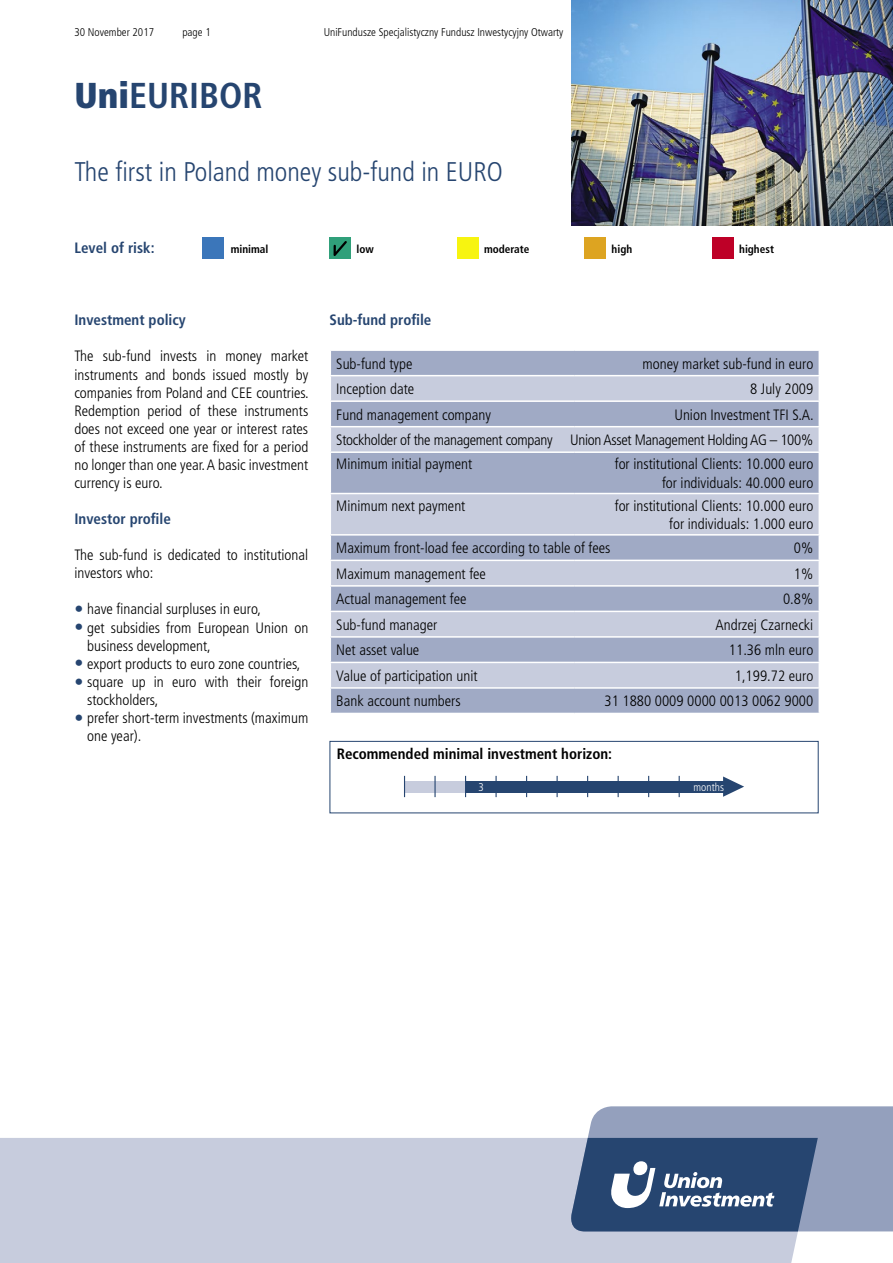
<style>
.page{position:relative;width:893px;height:1263px;background:#fff}
.page>*{position:absolute;margin:0;border:0;box-sizing:border-box;transform-origin:0 0}
.t1{font:700 condensed 36px "Frutiger LT Pro";color:#264570}
.t2{font:300 condensed 27px "Frutiger LT Pro";color:#264570}
.t3{font:300 condensed 15px/18px "Frutiger LT Pro";color:#000}
.t4{font:700 condensed 15px "Frutiger LT Pro";color:#264570}
.t5{font:700 condensed 15px "Frutiger LT Pro";color:#000}
.t6{font:300 condensed 11.25px "Frutiger LT Pro";color:#000}
.t7{font:700 condensed 11.25px "Frutiger LT Pro";color:#000}
.t8{font:300 condensed 11.25px "Frutiger LT Pro";color:#fff}
.s1{font-weight:900}
.s2{font-size:18px;color:#264570}
</style>
<div class="page">
<div style="left:202px;top:238px;width:21px;height:21px;background:#3b76ba"></div>
<div style="left:330px;top:238px;width:21px;height:21px;background:#30a07a"></div>
<svg style="left:334px;top:241px;width:13px;height:15px"></svg>
<div style="left:457px;top:238px;width:21px;height:21px;background:#f7f410"></div>
<div style="left:585px;top:238px;width:21px;height:21px;background:#dda421"></div>
<div style="left:712px;top:238px;width:21px;height:21px;background:#be0027"></div>
<div style="left:0;top:1138px;width:818px;height:125px;background:#c7ccdd"></div>
<svg style="left:568px;top:1106px;width:325px;height:125px;background:#6a7d9e"></svg>
<img style="left:571px;top:0;width:322px;height:226px">
<div style="left:331px;top:351px;width:488px;height:362px;background:#a0aac5"></div>
<svg style="left:331px;top:376px;width:488px;height:311px;background:#b5bdd2"></svg>
<hr style="left:330px;top:375px;width:245px;height:1px;background:#fff">
<hr style="left:575px;top:375px;width:245px;height:1px;background:#fff">
<hr style="left:330px;top:400px;width:245px;height:2px;background:#fff">
<hr style="left:575px;top:400px;width:245px;height:2px;background:#fff">
<hr style="left:330px;top:426px;width:245px;height:1px;background:#fff">
<hr style="left:575px;top:426px;width:245px;height:1px;background:#fff">
<hr style="left:330px;top:451px;width:245px;height:2px;background:#fff">
<hr style="left:575px;top:451px;width:245px;height:2px;background:#fff">
<hr style="left:330px;top:493px;width:245px;height:1px;background:#fff">
<hr style="left:575px;top:493px;width:245px;height:1px;background:#fff">
<hr style="left:330px;top:534px;width:245px;height:2px;background:#fff">
<hr style="left:575px;top:534px;width:245px;height:2px;background:#fff">
<hr style="left:330px;top:560px;width:245px;height:1px;background:#fff">
<hr style="left:575px;top:560px;width:245px;height:1px;background:#fff">
<hr style="left:330px;top:585px;width:245px;height:2px;background:#fff">
<hr style="left:575px;top:585px;width:245px;height:2px;background:#fff">
<hr style="left:330px;top:611px;width:245px;height:1px;background:#fff">
<hr style="left:575px;top:611px;width:245px;height:1px;background:#fff">
<hr style="left:330px;top:636px;width:245px;height:2px;background:#fff">
<hr style="left:575px;top:636px;width:245px;height:2px;background:#fff">
<hr style="left:330px;top:662px;width:245px;height:1px;background:#fff">
<hr style="left:575px;top:662px;width:245px;height:1px;background:#fff">
<hr style="left:330px;top:687px;width:245px;height:2px;background:#fff">
<hr style="left:575px;top:687px;width:245px;height:2px;background:#fff">
<div style="left:330px;top:741px;width:489px;height:72px;border:1px solid #264570"></div>
<div style="left:404px;top:781px;width:320px;height:11px;background:#264570"></div>
<div style="left:404px;top:781px;width:61px;height:11px;background:#c7ccdd"></div>
<svg style="left:723px;top:776px;width:21px;height:21px"></svg>
<svg style="left:404px;top:776px;width:1px;height:21px"></svg>
<hr style="left:434px;top:776px;width:2px;height:21px;background:#264570">
<hr style="left:495px;top:776px;width:2px;height:21px;background:#264570">
<p class="t6" style="left:74px;top:26px;width:81px">30 November 2017</p>
<p class="t6" style="left:182px;top:26px;width:30px">page 1</p>
<p class="t6" style="left:324px;top:26px;width:241px">UniFundusze Specjalistyczny Fundusz Inwestycyjny Otwarty</p>
<h1 class="t1" style="left:74px;top:75px;width:190px"><span class="s1">Uni</span>EURIBOR</h1>
<h2 class="t2" style="left:74px;top:156px;width:430px">The first in Poland money sub-fund in EURO</h2>
<p class="t4" style="left:74px;top:239px;width:82px">Level of risk:</p>
<p class="t7" style="left:231px;top:242px;width:39px">minimal</p>
<p class="t7" style="left:356px;top:242px;width:19px">low</p>
<p class="t7" style="left:484px;top:242px;width:47px">moderate</p>
<p class="t7" style="left:612px;top:242px;width:22px">high</p>
<p class="t7" style="left:739px;top:242px;width:36px">highest</p>
<p class="t4" style="left:74px;top:311px;width:113px">Investment policy</p>
<p class="t3" style="left:74px;top:347px;width:236px;text-align:justify">The sub-fund invests in money market instruments and bonds issued mostly by companies from Poland and CEE countries.<br>Redemption period of these instruments does not exceed one year or interest rates of these instruments are fixed for a period no longer than one year. A basic investment currency is euro.</p>
<p class="t4" style="left:74px;top:510px;width:98px">Investor profi le</p>
<p class="t3" style="left:74px;top:546px;width:235px">The sub-fund is dedicated to institutional investors who:</p>
<p class="t3" style="left:74px;top:600px;width:188px"><span class="s2">•</span> have financial surpluses in euro,</p>
<p class="t3" style="left:87px;top:618px;width:223px;text-indent:-13px"><span class="s2">•</span> get subsidies from European Union on business development,</p>
<p class="t3" style="left:74px;top:655px;width:228px"><span class="s2">•</span> export products to euro zone countries,</p>
<p class="t3" style="left:87px;top:673px;width:223px;text-indent:-13px"><span class="s2">•</span> square up in euro with their foreign stockholders,</p>
<p class="t3" style="left:87px;top:709px;width:223px;text-indent:-13px"><span class="s2">•</span> prefer short-term investments (maximum one year).</p>
<p class="t4" style="left:330px;top:311px;width:103px">Sub-fund profile</p>
<p class="t3" style="left:336px;top:354px;width:78px">Sub-fund type</p>
<p class="t3" style="left:642px;top:354px;width:172px">money market sub-fund in euro</p>
<p class="t3" style="left:336px;top:380px;width:80px">Inception date</p>
<p class="t3" style="left:750px;top:380px;width:65px">8 July 2009</p>
<p class="t3" style="left:336px;top:405px;width:156px">Fund management company</p>
<p class="t3" style="left:336px;top:402px;width:479px;line-height:24.9px;text-align:justify;text-indent:338px">Union Investment TFI S.A.<br>Stockholder of the management company Union Asset Management Holding AG – 100% Minimum initial payment</p>
<p class="t3" style="left:615px;top:455px;width:200px;text-align:right">for institutional Clients: 10.000 euro for individuals: 40.000 euro</p>
<p class="t3" style="left:336px;top:497px;width:131px">Minimum next payment</p>
<p class="t3" style="left:615px;top:497px;width:200px;text-align:right">for institutional Clients: 10.000 euro for individuals: 1.000 euro</p>
<p class="t3" style="left:336px;top:539px;width:276px">Maximum front-load fee according to table of fees</p>
<p class="t3" style="left:794px;top:539px;width:21px">0%</p>
<p class="t3" style="left:336px;top:565px;width:151px">Maximum management fee</p>
<p class="t3" style="left:794px;top:565px;width:21px">1%</p>
<p class="t3" style="left:336px;top:590px;width:132px">Actual management fee</p>
<p class="t3" style="left:783px;top:590px;width:32px">0.8%</p>
<p class="t3" style="left:336px;top:616px;width:103px">Sub-fund manager</p>
<p class="t3" style="left:715px;top:616px;width:99px">Andrzej Czarnecki</p>
<p class="t3" style="left:336px;top:641px;width:85px">Net asset value</p>
<p class="t3" style="left:729px;top:641px;width:86px">11.36 mln euro</p>
<p class="t3" style="left:336px;top:667px;width:143px">Value of participation unit</p>
<p class="t3" style="left:735px;top:667px;width:80px">1,199.72 euro</p>
<p class="t3" style="left:336px;top:692px;width:126px">Bank account numbers</p>
<p class="t3" style="left:604px;top:692px;width:210px">31 1880 0009 0000 0013 0062 9000</p>
<p class="t5" style="left:337px;top:745px;width:277px">Recommended minimal investment horizon:</p>
<p class="t8" style="left:478px;top:780px;width:7px">3</p>
<p class="t8" style="left:693px;top:780px;width:32px">months</p>
</div>
